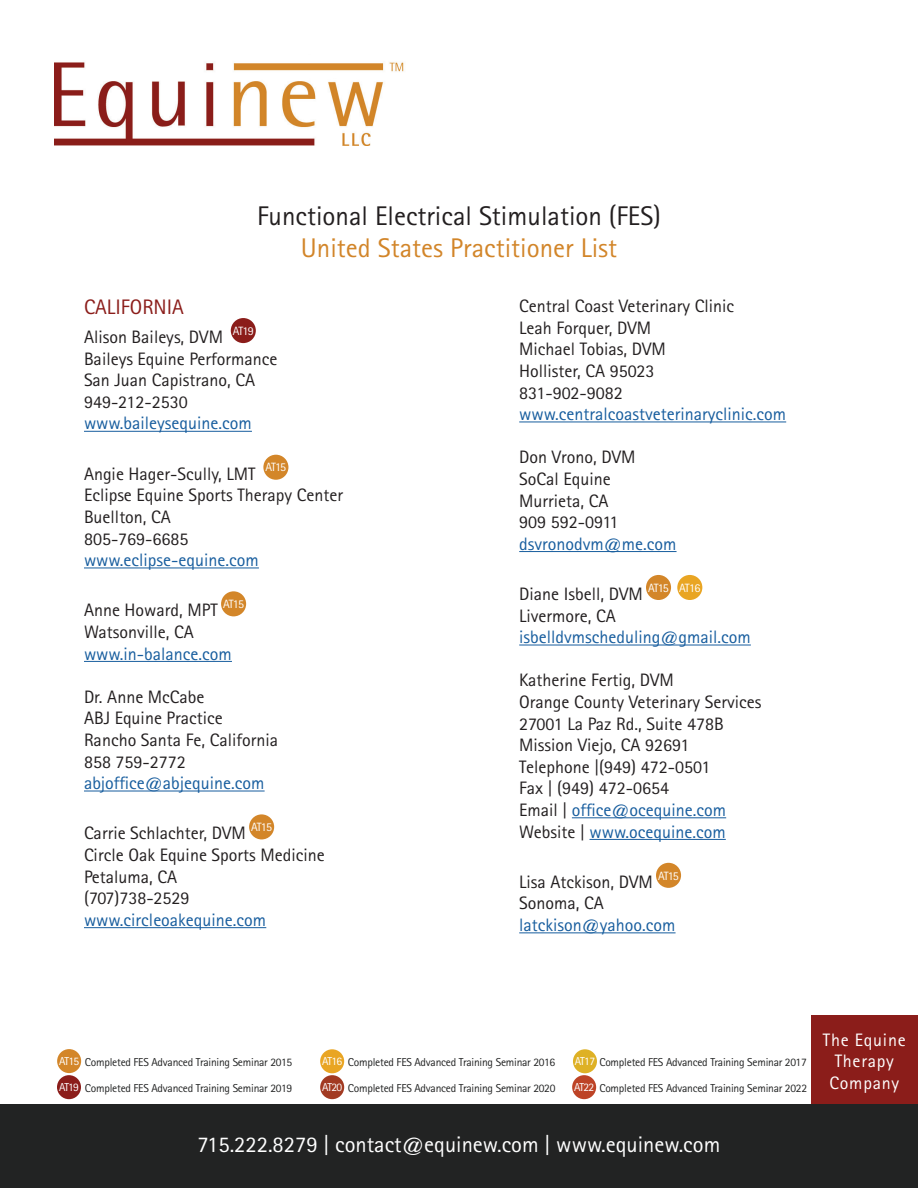
<style>
.page{position:relative;width:918px;height:1188px;background:#fff}
.page>*{position:absolute;margin:0;border:0;box-sizing:border-box;transform-origin:0 0}
.t1{font:27px "Rotis Sans Serif";color:#231f20}
.t2{font:27px "Rotis Sans Serif";color:#d28529}
.t3{font:22.5px "Rotis Sans Serif";color:#fff}
.t4{font:21px "Rotis Sans Serif";color:#8b1d1a}
.t5{font:18px/21.6px "Rotis Sans Serif";color:#231f20}
.t6{font:18px "Rotis Sans Serif";color:#175d9e}
.t7{font:18px/21.6px "Rotis Sans Serif";letter-spacing:.04em;color:#fff;text-align:center}
.t8{font:12px "Rotis Sans Serif";letter-spacing:-.07em;color:#fff}
.t9{font:11.55px "Rotis Sans Serif";letter-spacing:-.02em;color:#222323}
.t10{font:11.55px "Rotis Sans Serif";letter-spacing:-.07em;color:#fff}
.s1{color:#175d9e}
.s2{color:#fff}
</style>
<div class="page">
<div style="left:57px;top:1075px;width:24px;height:24px;background:#8b1d1a;border-radius:50%"></div>
<div style="left:320px;top:1049px;width:24px;height:24px;background:#e9a523;border-radius:50%"></div>
<div style="left:573px;top:1049px;width:24px;height:24px;background:#deb125;border-radius:50%"></div>
<div style="left:320px;top:1075px;width:24px;height:24px;background:#a23a22;border-radius:50%"></div>
<div style="left:572px;top:1075px;width:24px;height:24px;background:#bd4326;border-radius:50%"></div>
<div style="left:57px;top:1049px;width:24px;height:24px;background:#d38629;border-radius:50%"></div>
<div style="left:812px;top:1015px;width:106px;height:108px;background:#8b1d1a"></div>
<div style="left:0;top:1104px;width:918px;height:84px;background:#222323"></div>
<img style="left:54px;top:62px;width:350px;height:83px">
<hr style="left:84px;top:431px;width:168px;height:1px;background:#175d9e">
<hr style="left:84px;top:568px;width:175px;height:1px;background:#175d9e">
<hr style="left:84px;top:661px;width:148px;height:1px;background:#175d9e">
<hr style="left:84px;top:791px;width:181px;height:1px;background:#175d9e">
<hr style="left:84px;top:927px;width:182px;height:1px;background:#175d9e">
<div style="left:231px;top:318px;width:25px;height:25px;background:#8b1d1a;border-radius:50%"></div>
<div style="left:263px;top:455px;width:25px;height:25px;background:#d38629;border-radius:50%"></div>
<div style="left:221px;top:591px;width:25px;height:25px;background:#d38629;border-radius:50%"></div>
<div style="left:249px;top:814px;width:25px;height:25px;background:#d38629;border-radius:50%"></div>
<hr style="left:519px;top:422px;width:267px;height:1px;background:#175d9e">
<hr style="left:519px;top:551px;width:158px;height:1px;background:#175d9e">
<hr style="left:519px;top:645px;width:232px;height:1px;background:#175d9e">
<hr style="left:572px;top:817px;width:154px;height:1px;background:#175d9e">
<hr style="left:590px;top:839px;width:136px;height:1px;background:#175d9e">
<hr style="left:519px;top:932px;width:157px;height:1px;background:#175d9e">
<div style="left:646px;top:575px;width:25px;height:25px;background:#d38629;border-radius:50%"></div>
<div style="left:677px;top:575px;width:25px;height:25px;background:#e9a523;border-radius:50%"></div>
<div style="left:656px;top:863px;width:25px;height:25px;background:#d38629;border-radius:50%"></div>
<h1 class="t1" style="left:257px;top:200px;width:405px">Functional Electrical Stimulation (FES)</h1>
<h1 class="t2" style="left:301px;top:232px;width:318px">United States Practitioner List</h1>
<p class="t4" style="left:84px;top:295px;width:101px">CALIFORNIA</p>
<p class="t5" style="left:84px;top:326px;width:140px">Alison Baileys, DVM</p>
<p class="t8" style="left:233px;top:324px;width:22px">AT19</p>
<p class="t5" style="left:84px;top:348px;width:195px">Baileys Equine Performance<br>San Juan Capistrano, CA<br>949-212-2530</p>
<p class="t6" style="left:84px;top:413px;width:169px">www.baileysequine.com</p>
<p class="t5" style="left:84px;top:463px;width:173px">Angie Hager-Scully, LMT</p>
<p class="t8" style="left:266px;top:460px;width:22px">AT15</p>
<p class="t5" style="left:84px;top:484px;width:261px">Eclipse Equine Sports Therapy Center<br>Buellton, CA<br>805-769-6685</p>
<p class="t6" style="left:84px;top:549px;width:176px">www.eclipse-equine.com</p>
<p class="t5" style="left:84px;top:599px;width:135px">Anne Howard, MPT</p>
<p class="t8" style="left:223px;top:597px;width:22px">AT15</p>
<p class="t5" style="left:84px;top:621px;width:111px">Watsonville, CA</p>
<p class="t6" style="left:84px;top:643px;width:149px">www.in-balance.com</p>
<p class="t5" style="left:84px;top:686px;width:196px">Dr. Anne McCabe<br>ABJ Equine Practice<br>Rancho Santa Fe, California<br>858 759-2772</p>
<p class="t6" style="left:84px;top:773px;width:182px">abjoffice@abjequine.com</p>
<p class="t5" style="left:84px;top:822px;width:163px">Carrie Schlachter, DVM</p>
<p class="t8" style="left:251px;top:820px;width:22px">AT15</p>
<p class="t5" style="left:84px;top:844px;width:242px">Circle Oak Equine Sports Medicine<br>Petaluma, CA<br>(707)738-2529</p>
<p class="t6" style="left:84px;top:909px;width:184px">www.circleoakequine.com</p>
<p class="t5" style="left:519px;top:295px;width:216px">Central Coast Veterinary Clinic<br>Leah Forquer, DVM<br>Michael Tobias, DVM<br>Hollister, CA 95023<br>831-902-9082</p>
<p class="t6" style="left:519px;top:403px;width:268px">www.centralcoastveterinaryclinic.com</p>
<p class="t5" style="left:519px;top:446px;width:118px">Don Vrono, DVM<br>SoCal Equine<br>Murrieta, CA<br>909 592-0911</p>
<p class="t6" style="left:519px;top:533px;width:159px">dsvronodvm@me.com</p>
<p class="t5" style="left:519px;top:583px;width:125px">Diane Isbell, DVM</p>
<p class="t8" style="left:648px;top:581px;width:54px">AT15 AT16</p>
<p class="t5" style="left:519px;top:605px;width:98px">Livermore, CA</p>
<p class="t6" style="left:519px;top:627px;width:233px">isbelldvmscheduling@gmail.com</p>
<p class="t5" style="left:519px;top:669px;width:244px">Katherine Fertig, DVM<br>Orange County Veterinary Services<br>27001 La Paz Rd., Suite 478B<br>Mission Viejo, CA 92691<br>Telephone |(949) 472-0501<br>Fax | (949) 472-0654<br>Email | <span class="s1">office@ocequine.com<br></span>Website | <span class="s1">www.ocequine.com</span></p>
<p class="t5" style="left:519px;top:871px;width:135px">Lisa Atckison, DVM</p>
<p class="t8" style="left:658px;top:868px;width:22px">AT15</p>
<p class="t5" style="left:519px;top:892px;width:86px">Sonoma, CA</p>
<p class="t6" style="left:519px;top:914px;width:158px">latckison@yahoo.com</p>
<p class="t10" style="left:59px;top:1054px;width:21px">AT15</p>
<p class="t9" style="left:85px;top:1055px;width:209px">Completed FES Advanced Training Seminar 2015</p>
<p class="t9" style="left:348px;top:1055px;width:209px">Completed FES Advanced Training Seminar 2016</p>
<p class="t9" style="left:575px;top:1055px;width:234px"><span class="s2">AT17</span> Completed FES Advanced Training Seminar 2017</p>
<p class="t9" style="left:85px;top:1081px;width:209px">Completed FES Advanced Training Seminar 2019</p>
<p class="t9" style="left:348px;top:1081px;width:209px">Completed FES Advanced Training Seminar 2020</p>
<p class="t9" style="left:599px;top:1081px;width:209px">Completed FES Advanced Training Seminar 2022</p>
<p class="t10" style="left:322px;top:1055px;width:22px">AT16</p>
<p class="t10" style="left:322px;top:1081px;width:21px">AT20</p>
<p class="t10" style="left:574px;top:1081px;width:21px">AT22</p>
<p class="t10" style="left:59px;top:1081px;width:21px">AT19</p>
<p class="t3" style="left:198px;top:1131px;width:524px">715.222.8279 | contact@equinew.com | www.equinew.com</p>
<p class="t7" style="left:823px;top:1029px;width:84px">The Equine<br>Therapy<br>Company</p>
</div>
